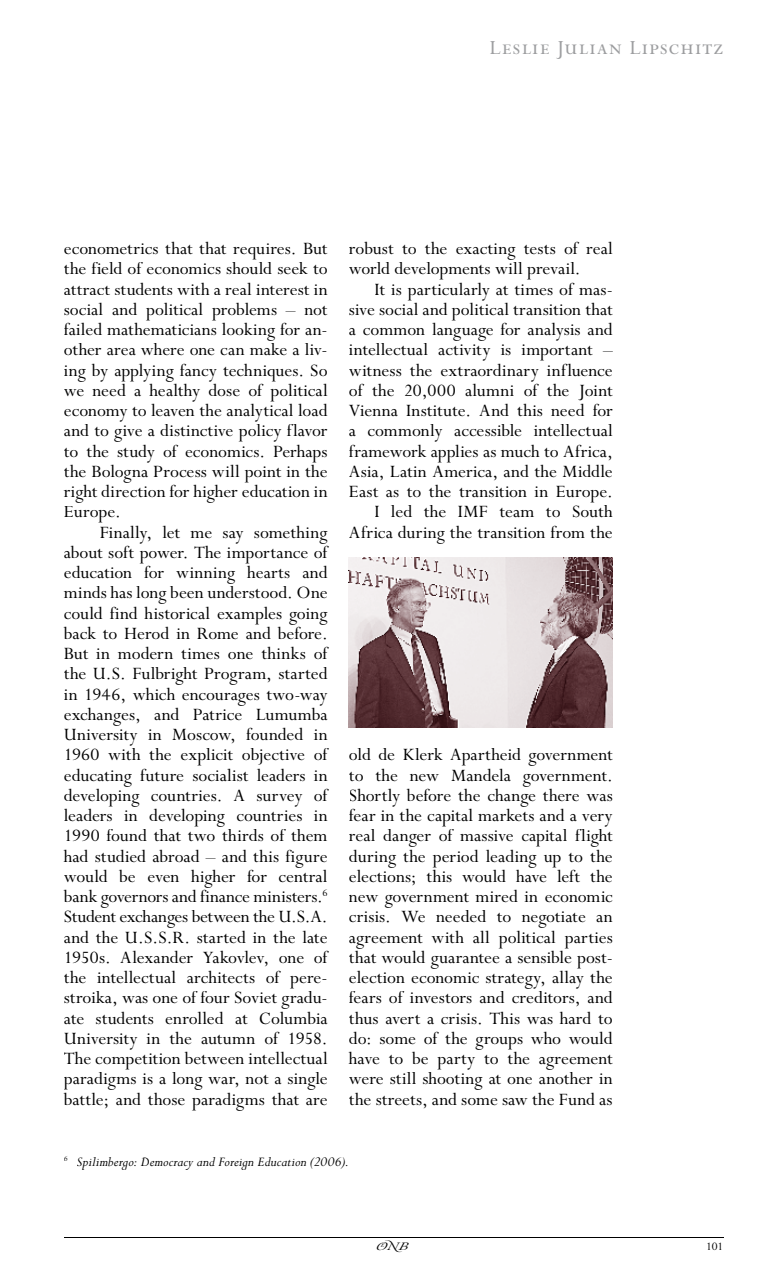
<style>
.page{position:relative;width:766px;height:1263px;background:#fff}
.page>*{position:absolute;margin:0;border:0;box-sizing:border-box;transform-origin:0 0}
.t1{font:22.5px "Perpetua Sc Oe NB";letter-spacing:.045em;color:#9c9d9f}
.t2{font:19.5px/20.2px "Perpetua";color:#000;text-align:justify}
.t3{font:italic 15px "Perpetua";letter-spacing:.005em;color:#000}
.t4{font:15px "Perpetua Sc Oe NB";color:#000}
.t5{font:12.75px "Perpetua";color:#000}
</style>
<div class="page">
<hr style="left:64px;top:1237px;width:659px;height:1px;background:#000">
<img style="left:349px;top:557px;width:263px;height:170px">
<p class="t1" style="left:489px;top:36px;width:235px">Leslie Julian Lipschitz</p>
<p class="t2" style="left:64px;top:239px;width:265px">econometrics that that requires. But the field of economics should seek to attract students with a real interest in social and political problems – not failed mathematicians looking for an&shy;other area where one can make a liv&shy;ing by applying fancy techniques. So we need a healthy dose of political economy to leaven the analytical load and to give a distinctive policy flavor to the study of economics. Perhaps the Bologna Process will point in the right direction for higher education in Europe.</p>
<p class="t2" style="left:64px;top:523px;width:265px;text-indent:36px">Finally, let me say something about soft power. The importance of education for winning hearts and minds has long been understood. One could find historical examples going back to Herod in Rome and before.<br>But in modern times one thinks of the U.S. Fulbright Program, started in 1946, which encourages two-way exchanges, and Patrice Lumumba University in Moscow, founded in 1960 with the explicit objective of educating future socialist leaders in developing countries. A survey of leaders in developing countries in 1990 found that two thirds of them had studied abroad – and this figure would be even higher for central bank governors and finance ministers.<sup>6<br></sup>Student exchanges between the U.S.A. and the U.S.S.R. started in the late 1950s. Alexander Yakovlev, one of the intellectual architects of pere&shy;stroika, was one of four Soviet gradu&shy;ate students enrolled at Columbia University in the autumn of 1958.<br>The competition between intellectual paradigms is a long war, not a single battle; and those paradigms that are</p>
<p class="t2" style="left:349px;top:239px;width:265px">robust to the exacting tests of real world developments will prevail.</p>
<p class="t2" style="left:349px;top:280px;width:265px;text-align:right">It is particularly at times of mas&shy;sive social and political transition that a common language for analysis and intellectual activity is important – witness the extraordinary influence of the 20,000 alumni of the Joint Vienna Institute. And this need for a commonly accessible intellectual framework applies as much to Africa, Asia, Latin America, and the Middle East as to the transition in Europe.<br>I led the IMF team to South Africa during the transition from the</p>
<p class="t2" style="left:349px;top:745px;width:265px">old de Klerk Apartheid government to the new Mandela government.<br>Shortly before the change there was fear in the capital markets and a very real danger of massive capital flight during the period leading up to the elections; this would have left the new government mired in economic crisis. We needed to negotiate an agreement with all political parties that would guarantee a sensible post&shy;election economic strategy, allay the fears of investors and creditors, and thus avert a crisis. This was hard to do: some of the groups who would have to be party to the agreement were still shooting at one another in the streets, and some saw the Fund as</p>
<p class="t3" style="left:64px;top:1154px;width:286px"><sup>6</sup> Spilimbergo: Democracy and Foreign Education (2006).</p>
<p class="t4" style="left:372px;top:1238px;width:44px">◊</p>
<p class="t5" style="left:706px;top:1240px;width:19px">101</p>
</div>
